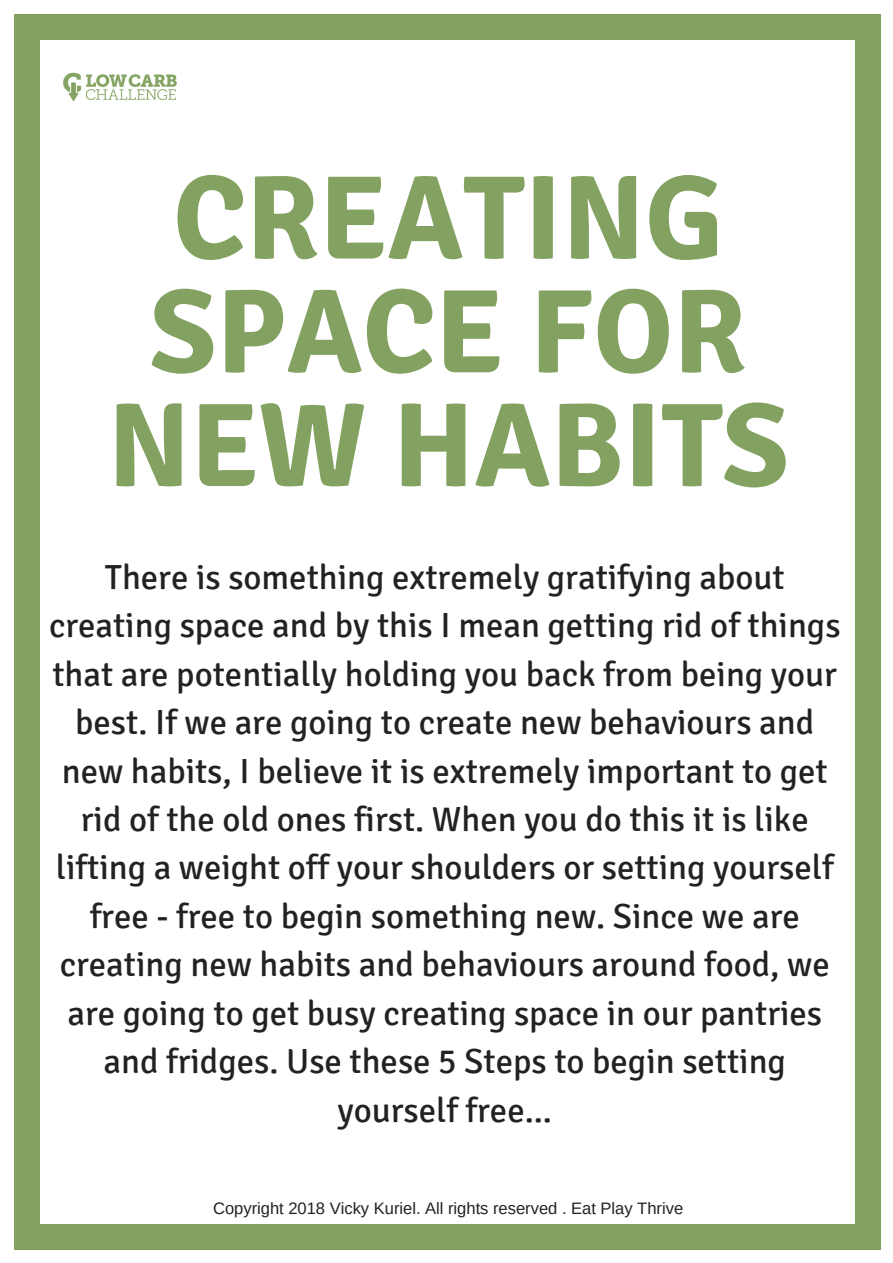
<style>
.page{position:relative;width:893px;height:1263px;background:#fff}
.page>*{position:absolute;margin:0;border:0;box-sizing:border-box;transform-origin:0 0}
.t1{font:700 119.25px/113.7px "Signika";color:#83a261;text-align:center}
.t2{font:34.8px/48.4px "Signika";color:#222;text-align:center}
.t3{font:16.5px "Arimo";color:#222}
</style>
<div class="page">
<div style="left:855px;top:1224px;width:25px;height:26px;background:#83a261"></div>
<div style="left:14px;top:38px;width:25px;height:1188px;background:#83a261"></div>
<div style="left:14px;top:1224px;width:25px;height:26px;background:#83a261"></div>
<div style="left:855px;top:38px;width:25px;height:1188px;background:#83a261"></div>
<div style="left:38px;top:1224px;width:818px;height:26px;background:#83a261"></div>
<div style="left:855px;top:14px;width:25px;height:25px;background:#83a261"></div>
<div style="left:38px;top:14px;width:818px;height:25px;background:#83a261"></div>
<img style="left:14px;top:14px;width:215px;height:148px">
<h1 class="t1" style="left:108px;top:163px;width:683px">CREATING<br>SPACE FOR<br>NEW HABITS</h1>
<p class="t2" style="left:49px;top:553px;width:793px">There is something extremely gratifying about creating space and by this I mean getting rid of things that are potentially holding you back from being your best. If we are going to create new behaviours and new habits, I believe it is extremely important to get rid of the old ones first. When you do this it is like lifting a weight off your shoulders or setting yourself free - free to begin something new. Since we are creating new habits and behaviours around food, we are going to get busy creating space in our pantries and fridges. Use these 5 Steps to begin setting yourself free...</p>
<p class="t3" style="left:213px;top:1199px;width:472px">Copyright 2018 Vicky Kuriel. All rights reserved . Eat Play Thrive</p>
</div>
